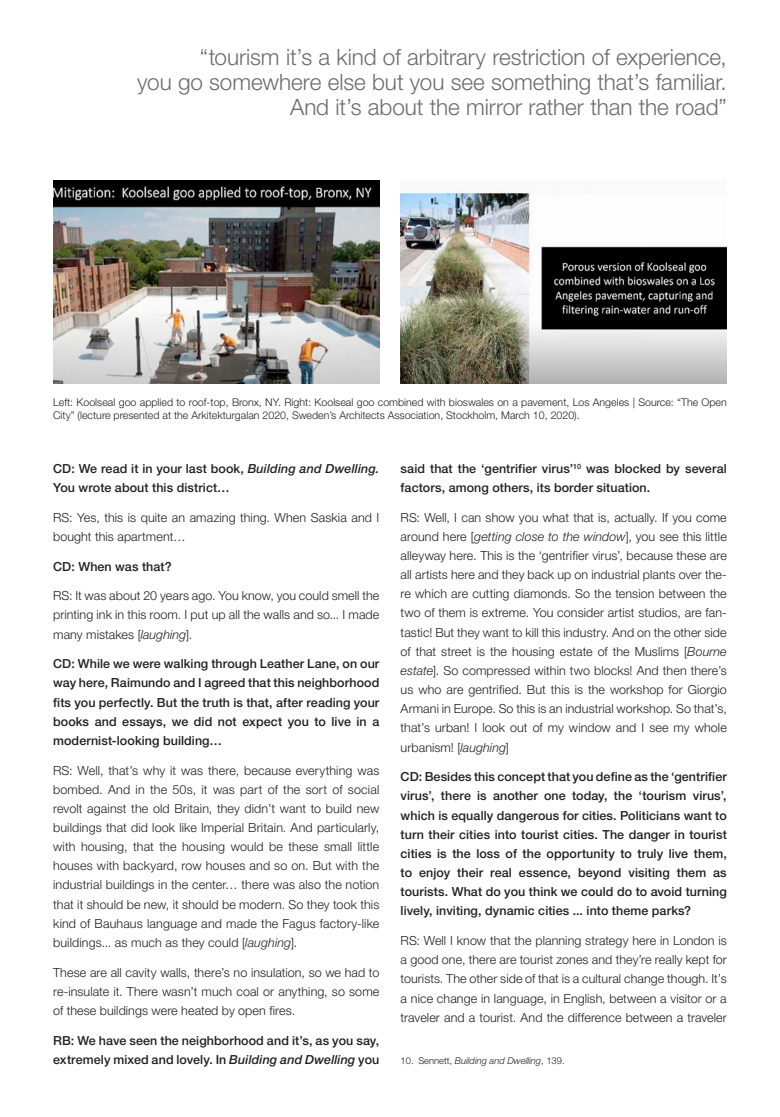
<style>
.page{position:relative;width:780px;height:1117px;background:#fff}
.page>*{position:absolute;margin:0;border:0;box-sizing:border-box;transform-origin:0 0}
.TEXTO_RESALTADO_PEQ{font:300 22.5px/25px "Helvetica Neue LT Std";letter-spacing:-.005em;color:#6c6d70;text-align:right}
.RESPUESTA_ENTREVISTA{font:300 12.5px/19.1px "Helvetica Neue LT Std";letter-spacing:.005em;color:#231f20;text-align:justify}
.TEXTO_pregunta{font:500 12.5px/19.1px "Helvetica Neue LT Std";letter-spacing:.005em;color:#231f20}
.TEXTO_entrevista{font:300 12.5px/19.1px "Helvetica Neue LT Std";letter-spacing:.005em;color:#231f20;text-align:justify}
.PIE_FOTO_misce{font:300 10.62px/12.5px "Helvetica Neue LT Std";color:#231f20}
.nota_entrevista{font:italic 300 9.38px "Helvetica Neue LT Std";color:#231f20}
.s1{font-style:italic}
.s2{font-style:normal}
</style>
<div class="page">
<img style="left:53px;top:181px;width:326px;height:203px">
<img style="left:400px;top:189px;width:326px;height:195px">
<p class="TEXTO_RESALTADO_PEQ" style="left:137px;top:44px;width:591px">“tourism it’s a kind of arbitrary restriction of experience,<br>you go somewhere else but you see something that’s familiar.<br>And it’s about the mirror rather than the road”</p>
<p class="PIE_FOTO_misce" style="left:53px;top:396px;width:675px">Left: Koolseal goo applied to roof-top, Bronx, NY. Right: Koolseal goo combined with bioswales on a pavement, Los Angeles | Source: “The Open<br>City” (lecture presented at the Arkitekturgalan 2020, Sweden’s Architects Association, Stockholm, March 10, 2020).</p>
<p class="TEXTO_pregunta" style="left:53px;top:458px;width:327px">CD: We read it in your last book, <span class="s1">Building and Dwelling.<br></span>You wrote about this district…</p>
<p class="TEXTO_entrevista" style="left:53px;top:507px;width:328px">RS: Yes, this is quite an amazing thing. When Saskia and I bought this apartment…</p>
<p class="TEXTO_pregunta" style="left:53px;top:556px;width:120px">CD: When was that?</p>
<p class="TEXTO_entrevista" style="left:53px;top:586px;width:328px">RS: It was about 20 years ago. You know, you could smell the printing ink in this room. I put up all the walls and so... I made many mistakes [<span class="s1">laughing</span>].</p>
<p class="TEXTO_pregunta" style="left:53px;top:654px;width:328px;text-align:justify">CD: While we were walking through Leather Lane, on our way here, Raimundo and I agreed that this neighborhood fits you perfectly. But the truth is that, after reading your books and essays, we did not expect you to live in a modernist-looking building…</p>
<p class="RESPUESTA_ENTREVISTA" style="left:53px;top:760px;width:328px">RS: Well, that’s why it was there, because everything was bombed. And in the 50s, it was part of the sort of social revolt against the old Britain, they didn’t want to build new buildings that did look like Imperial Britain. And particularly, with housing, that the housing would be these small little houses with backyard, row houses and so on. But with the industrial buildings in the center… there was also the notion that it should be new, it should be modern. So they took this kind of Bauhaus language and made the Fagus factory-like buildings... as much as they could [<span class="s1">laughing</span>].</p>
<p class="RESPUESTA_ENTREVISTA" style="left:53px;top:962px;width:327px">These are all cavity walls, there’s no insulation, so we had to re-insulate it. There wasn’t much coal or anything, so some of these buildings were heated by open fires.</p>
<p class="TEXTO_pregunta" style="left:53px;top:1030px;width:327px">RB: We have seen the neighborhood and it’s, as you say, extremely mixed and lovely. In <span class="s1">Building and Dwelling</span> you</p>
<p class="TEXTO_pregunta" style="left:400px;top:458px;width:328px">said that the ‘gentrifier virus’<sup>10</sup> was blocked by several factors, among others, its border situation.</p>
<p class="TEXTO_entrevista" style="left:400px;top:507px;width:328px">RS: Well, I can show you what that is, actually. If you come around here [<span class="s1">getting close to the window</span>], you see this little alleyway here. This is the ‘gentrifier virus’, because these are all artists here and they back up on industrial plants over the&shy;re which are cutting diamonds. So the tension between the two of them is extreme. You consider artist studios, are fan&shy;tastic! But they want to kill this industry. And on the other side of that street is the housing estate of the Muslims [<span class="s1">Bourne estate</span>]. So compressed within two blocks! And then there’s us who are gentrified. But this is the workshop for Giorgio Armani in Europe. So this is an industrial workshop. So that’s, that’s urban! I look out of my window and I see my whole urbanism! [<span class="s1">laughing</span>]</p>
<p class="TEXTO_pregunta" style="left:400px;top:767px;width:328px;text-align:justify">CD: Besides this concept that you define as the ‘gentrifier virus’, there is another one today, the ‘tourism virus’, which is equally dangerous for cities. Politicians want to turn their cities into tourist cities. The danger in tourist cities is the loss of the opportunity to truly live them, to enjoy their real essence, beyond visiting them as tourists. What do you think we could do to avoid turning lively, inviting, dynamic cities ... into theme parks?</p>
<p class="RESPUESTA_ENTREVISTA" style="left:400px;top:930px;width:328px">RS: Well I know that the planning strategy here in London is a good one, there are tourist zones and they’re really kept for tourists. The other side of that is a cultural change though. It’s a nice change in language, in English, between a visitor or a traveler and a tourist. And the difference between a traveler</p>
<p class="nota_entrevista" style="left:400px;top:1054px;width:165px"><span class="s2">10. Sennett,</span> Building and Dwelling<span class="s2">, 139.</span></p>
</div>
